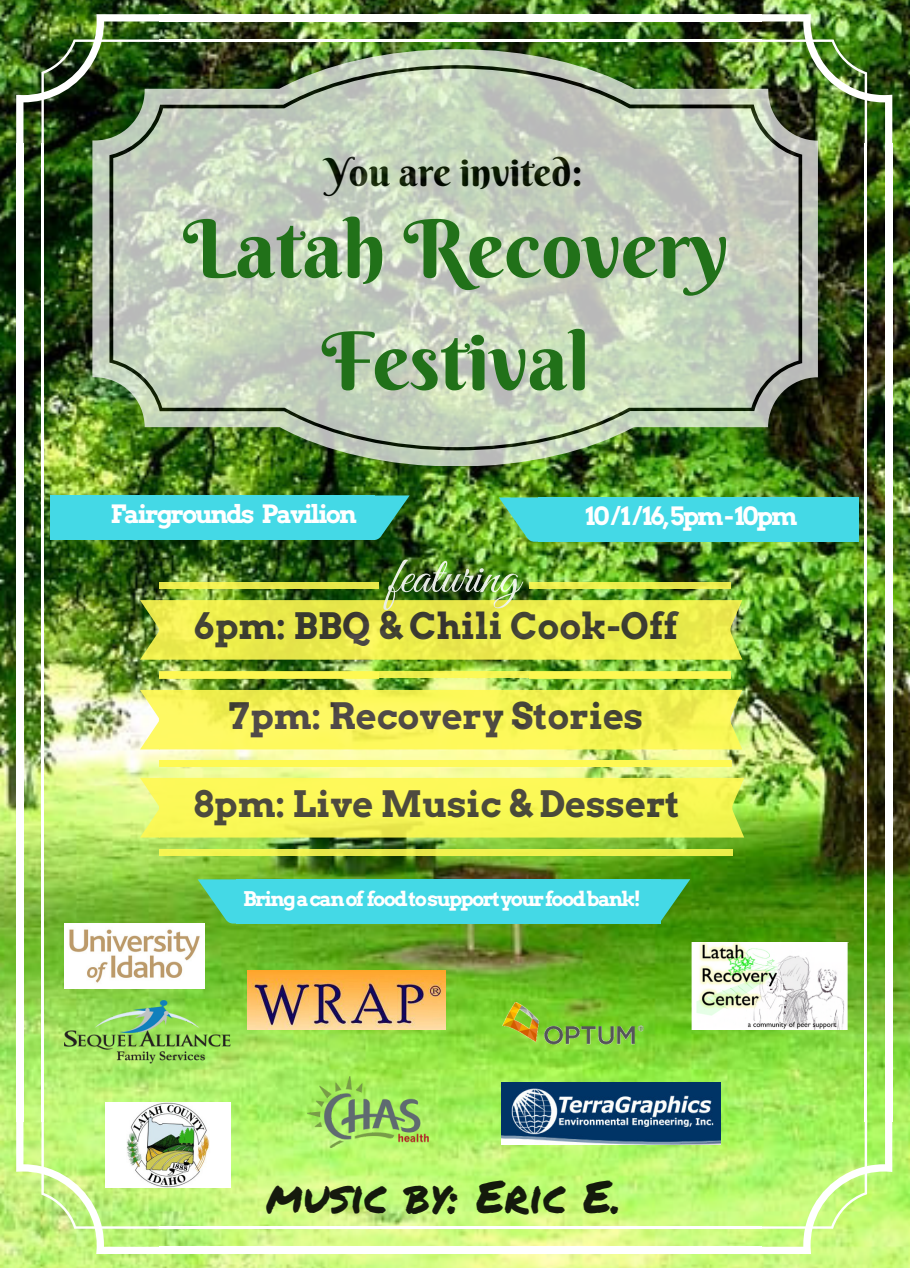
<style>
.page{position:relative;width:910px;height:1268px;background:#fff}
.page>*{position:absolute;margin:0;border:0;box-sizing:border-box;transform-origin:0 0}
.t1{font:80.25px/112.2px "Berkshire Swash";color:#217119;text-align:center}
.t2{font:51.75px "Great Vibes";color:#fff}
.t3{font:45.25px "Permanent Marker";color:#000}
.t4{font:38.5px "Berkshire Swash";color:#000}
.t5{font:700 36.25px "Arvo";color:#3c3635}
.t6{font:700 25px "Arvo";letter-spacing:-.085em;color:#fff}
.t7{font:700 20px "Arvo";letter-spacing:-.085em;color:#fff}
</style>
<div class="page">
<img style="left:0;top:0;width:910px;height:1267px">
<img style="left:16px;top:14px;width:145px;height:132px">
<hr style="left:41px;top:143px;width:3px;height:978px;background:#fff">
<div style="left:16px;top:143px;width:7px;height:978px;background:#fff"></div>
<svg style="left:16px;top:1119px;width:145px;height:134px;background:#c8f38b"></svg>
<hr style="left:159px;top:1226px;width:603px;height:2px;background:#fff">
<div style="left:159px;top:1246px;width:603px;height:7px;background:#fff"></div>
<svg style="left:759px;top:1119px;width:133px;height:134px;background:#c0f77e"></svg>
<div style="left:885px;top:143px;width:7px;height:978px;background:#fff"></div>
<hr style="left:864px;top:143px;width:3px;height:978px;background:#fff">
<img style="left:759px;top:14px;width:133px;height:132px">
<hr style="left:159px;top:39px;width:603px;height:3px;background:#fff">
<div style="left:159px;top:14px;width:603px;height:8px;background:#fff"></div>
<img style="left:92px;top:49px;width:726px;height:416px">
<svg style="left:109px;top:65px;width:693px;height:385px;background:#b3c1aa"></svg>
<svg style="left:140px;top:600px;width:602px;height:59px;background:#e8e94c"></svg>
<svg style="left:159px;top:582px;width:220px;height:6px"></svg>
<svg style="left:529px;top:582px;width:201px;height:6px"></svg>
<div style="left:159px;top:671px;width:571px;height:6px;background:#f3f452"></div>
<div style="left:91px;top:495px;width:283px;height:44px;background:#44d9e6"></div>
<svg style="left:374px;top:495px;width:36px;height:44px;background:#319484"></svg>
<div style="left:50px;top:495px;width:42px;height:44px;background:#44d9e6"></div>
<div style="left:538px;top:497px;width:304px;height:44px;background:#44d9e6"></div>
<div style="left:841px;top:497px;width:17px;height:44px;background:#44d9e6"></div>
<svg style="left:499px;top:497px;width:39px;height:44px;background:#55c89d"></svg>
<svg style="left:140px;top:690px;width:602px;height:59px;background:#f7f55b"></svg>
<div style="left:159px;top:672px;width:220px;height:6px;background:#fff952"></div>
<div style="left:529px;top:672px;width:201px;height:6px;background:#fff952"></div>
<div style="left:159px;top:760px;width:571px;height:7px;background:#fef95a"></div>
<svg style="left:140px;top:777px;width:604px;height:60px;background:#f6f656"></svg>
<div style="left:159px;top:759px;width:220px;height:7px;background:#fff952"></div>
<div style="left:530px;top:759px;width:202px;height:7px;background:#fff952"></div>
<svg style="left:159px;top:848px;width:573px;height:7px;background:#dbe549"></svg>
<img style="left:64px;top:923px;width:140px;height:65px">
<img style="left:105px;top:1102px;width:126px;height:84px">
<img style="left:247px;top:969px;width:199px;height:60px">
<img style="left:64px;top:988px;width:167px;height:86px">
<img style="left:500px;top:999px;width:144px;height:45px">
<img style="left:502px;top:1082px;width:219px;height:61px">
<img style="left:307px;top:1076px;width:124px;height:71px">
<img style="left:689px;top:941px;width:159px;height:88px">
<svg style="left:660px;top:879px;width:30px;height:44px"></svg>
<div style="left:237px;top:879px;width:407px;height:44px;background:#44d9e6"></div>
<div style="left:643px;top:879px;width:17px;height:44px;background:#44d9e6"></div>
<svg style="left:198px;top:879px;width:39px;height:44px;background:#52c799"></svg>
<p class="t4" style="left:326px;top:148px;width:259px">You are invited:</p>
<h1 class="t1" style="left:183px;top:192px;width:547px">Latah Recovery<br>Festival</h1>
<p class="t6" style="left:110px;top:498px;width:248px">Fairgrounds Pavilion</p>
<p class="t6" style="left:586px;top:500px;width:213px">10/1/16,5pm-10pm</p>
<h2 class="t2" style="left:389px;top:548px;width:131px">featuring</h2>
<p class="t5" style="left:194px;top:604px;width:486px">6pm: BBQ &amp; Chili Cook-Off</p>
<p class="t5" style="left:229px;top:693px;width:416px">7pm: Recovery Stories</p>
<p class="t5" style="left:193px;top:781px;width:488px">8pm: Live Music &amp; Dessert</p>
<p class="t7" style="left:243px;top:887px;width:399px">Bringacanof foodtosupportyourfoodbank!</p>
<p class="t3" style="left:266px;top:1162px;width:357px">music by: Eric E.</p>
</div>
